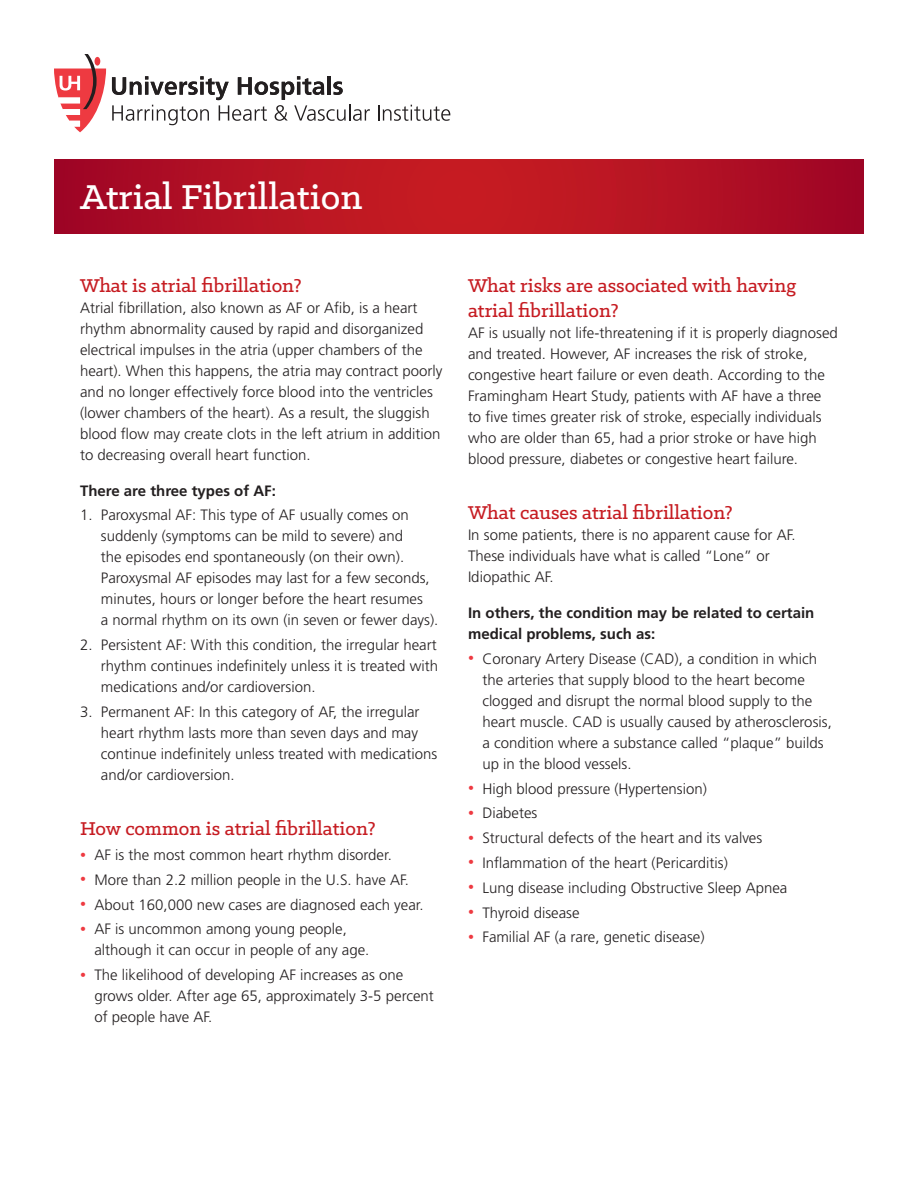
<style>
.page{position:relative;width:918px;height:1188px;background:#fff}
.page>*{position:absolute;margin:0;border:0;box-sizing:border-box;transform-origin:0 0}
.t1{font:500 39px "Klinic Slab";color:#fff}
.t2{font:500 21px/25.2px "Klinic Slab";color:#c61c22}
.t3{font:300 15px/21px "Frutiger LT Std";color:#231f20}
.t4{font:700 15px/21px "Frutiger LT Std";color:#231f20}
.s1{font-size:12px;color:#ee3a41}
</style>
<div class="page">
<svg style="left:378px;top:105px;width:72px;height:16px"></svg>
<svg style="left:54px;top:54px;width:52px;height:78px"></svg>
<svg style="left:112px;top:76px;width:258px;height:49px"></svg>
<svg style="left:54px;top:160px;width:810px;height:73px;background:#b41223"></svg>
<h1 class="t1" style="left:80px;top:171px;width:284px">Atrial Fibrillation</h1>
<h2 class="t2" style="left:80px;top:272px;width:223px">What is atrial fibrillation?</h2>
<p class="t3" style="left:80px;top:297px;width:364px">Atrial fibrillation, also known as AF or Afib, is a heart rhythm abnormality caused by rapid and disorganized electrical impulses in the atria (upper chambers of the heart). When this happens, the atria may contract poorly and no longer effectively force blood into the ventricles (lower chambers of the heart). As a result, the sluggish blood flow may create clots in the left atrium in addition to decreasing overall heart function.</p>
<p class="t4" style="left:80px;top:480px;width:197px">There are three types of AF:</p>
<p class="t3" style="left:101px;top:505px;width:339px;text-indent:-21px">1. Paroxysmal AF: This type of AF usually comes on suddenly (symptoms can be mild to severe) and<br>the episodes end spontaneously (on their own).<br>Paroxysmal AF episodes may last for a few seconds, minutes, hours or longer before the heart resumes<br>a normal rhythm on its own (in seven or fewer days).</p>
<p class="t3" style="left:101px;top:635px;width:339px;text-align:justify;text-indent:-21px">2. Persistent AF: With this condition, the irregular heart rhythm continues indefinitely unless it is treated with medications and/or cardioversion.</p>
<p class="t3" style="left:101px;top:702px;width:338px;text-indent:-21px">3. Permanent AF: In this category of AF, the irregular heart rhythm lasts more than seven days and may continue indefinitely unless treated with medications and/or cardioversion.</p>
<h2 class="t2" style="left:80px;top:816px;width:297px">How common is atrial fibrillation?</h2>
<p class="t3" style="left:80px;top:845px;width:313px"><span class="s1">•</span> AF is the most common heart rhythm disorder.</p>
<p class="t3" style="left:80px;top:869px;width:330px"><span class="s1">•</span> More than 2.2 million people in the U.S. have AF.</p>
<p class="t3" style="left:80px;top:894px;width:345px"><span class="s1">•</span> About 160,000 new cases are diagnosed each year.</p>
<p class="t3" style="left:94px;top:919px;width:277px;text-indent:-14px"><span class="s1">•</span> AF is uncommon among young people, although it can occur in people of any age.</p>
<p class="t3" style="left:94px;top:965px;width:341px;text-indent:-14px"><span class="s1">•</span> The likelihood of developing AF increases as one grows older. After age 65, approximately 3-5 percent of people have AF.</p>
<h2 class="t2" style="left:468px;top:272px;width:330px">What risks are associated with having atrial fibrillation?</h2>
<p class="t3" style="left:468px;top:322px;width:371px">AF is usually not life-threatening if it is properly diagnosed and treated. However, AF increases the risk of stroke, congestive heart failure or even death. According to the Framingham Heart Study, patients with AF have a three to five times greater risk of stroke, especially individuals who are older than 65, had a prior stroke or have high blood pressure, diabetes or congestive heart failure.</p>
<h2 class="t2" style="left:468px;top:499px;width:266px">What causes atrial fibrillation?</h2>
<p class="t3" style="left:468px;top:525px;width:329px">In some patients, there is no apparent cause for AF.<br>These individuals have what is called “Lone” or<br>Idiopathic AF.</p>
<p class="t4" style="left:468px;top:602px;width:348px">In others, the condition may be related to certain medical problems, such as:</p>
<p class="t3" style="left:482px;top:648px;width:351px;text-indent:-14px"><span class="s1">•</span> Coronary Artery Disease (CAD), a condition in which the arteries that supply blood to the heart become clogged and disrupt the normal blood supply to the heart muscle. CAD is usually caused by atherosclerosis, a condition where a substance called “plaque” builds up in the blood vessels.</p>
<p class="t3" style="left:468px;top:778px;width:240px"><span class="s1">•</span> High blood pressure (Hypertension)</p>
<p class="t3" style="left:468px;top:803px;width:71px"><span class="s1">•</span> Diabetes</p>
<p class="t3" style="left:468px;top:828px;width:296px"><span class="s1">•</span> Structural defects of the heart and its valves</p>
<p class="t3" style="left:468px;top:853px;width:261px"><span class="s1">•</span> Inflammation of the heart (Pericarditis)</p>
<p class="t3" style="left:468px;top:877px;width:321px"><span class="s1">•</span> Lung disease including Obstructive Sleep Apnea</p>
<p class="t3" style="left:468px;top:902px;width:113px"><span class="s1">•</span> Thyroid disease</p>
<p class="t3" style="left:468px;top:927px;width:238px"><span class="s1">•</span> Familial AF (a rare, genetic disease)</p>
</div>
